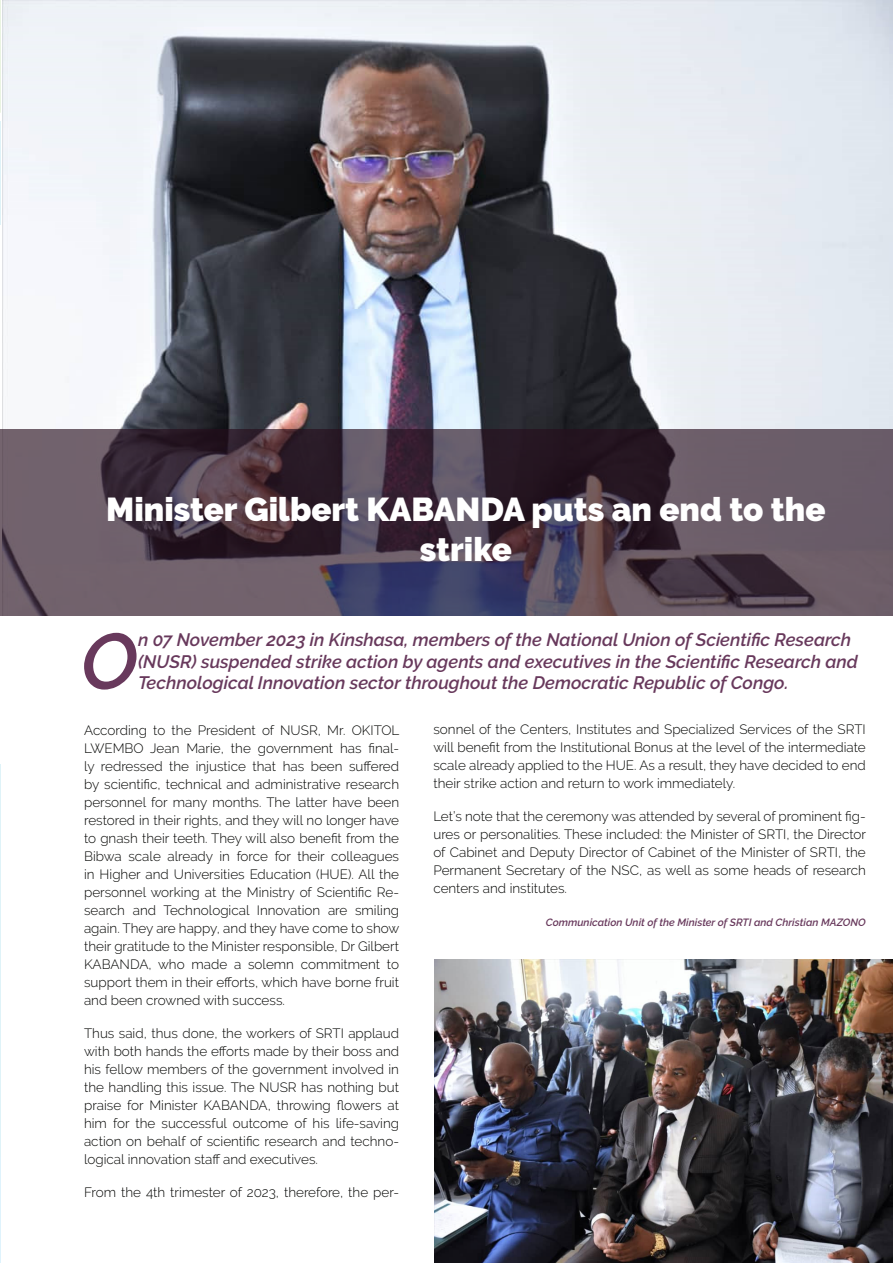
<style>
.page{position:relative;width:893px;height:1263px;background:#fff}
.page>*{position:absolute;margin:0;border:0;box-sizing:border-box;transform-origin:0 0}
.t1{font:italic 600 78.9px "Raleway";color:#68395c}
.t2{font:900 33px/39.6px "Raleway";color:#fff;text-align:center}
.t3{font:italic 600 18px/21.6px "Raleway";color:#68395c}
.t4{font:300 13.5px/18px "Raleway";color:#040503;text-align:justify}
.t5{font:italic 600 10.5px "Raleway";color:#68395c}
</style>
<div class="page">
<svg style="left:0;top:225px;width:6px;height:391px"></svg>
<hr style="left:0;top:1157px;width:1px;height:106px;background:#dff3fc">
<svg style="left:0;top:0;width:1px;height:113px"></svg>
<img style="left:3px;top:0;width:890px;height:429px">
<svg style="left:0;top:429px;width:893px;height:186px;background:#534553"></svg>
<img style="left:434px;top:960px;width:459px;height:303px">
<p class="t2" style="left:106px;top:490px;width:721px">Minister Gilbert KABANDA puts an end to the strike</p>
<p class="t1" style="left:81px;top:616px;width:59px">O</p>
<p class="t3" style="left:138px;top:629px;width:721px">n 07 November 2023 in Kinshasa, members of the National Union of Scientific Research (NUSR) suspended strike action by agents and executives in the Scientific Research and<br>Technological Innovation sector throughout the Democratic Republic of Congo.</p>
<p class="t4" style="left:84px;top:721px;width:317px">According to the President of NUSR, Mr. OKITOL LWEMBO Jean Marie, the government has final&shy;ly redressed the injustice that has been suffered by scientific, technical and administrative research personnel for many months. The latter have been restored in their rights, and they will no longer have to gnash their teeth. They will also benefit from the Bibwa scale already in force for their colleagues in Higher and Universities Education (HUE). All the personnel working at the Ministry of Scientific Re&shy;search and Technological Innovation are smiling again. They are happy, and they have come to show their gratitude to the Minister responsible, Dr Gilbert KABANDA, who made a solemn commitment to support them in their efforts, which have borne fruit and been crowned with success.</p>
<p class="t4" style="left:84px;top:1024px;width:317px">Thus said, thus done, the workers of SRTI applaud with both hands the efforts made by their boss and his fellow members of the government involved in the handling this issue. The NUSR has nothing but praise for Minister KABANDA, throwing flowers at him for the successful outcome of his life-saving action on behalf of scientific research and techno&shy;logical innovation staff and executives.</p>
<p class="t4" style="left:84px;top:1183px;width:317px">From the 4th trimester of 2023, therefore, the per-</p>
<p class="t4" style="left:433px;top:720px;width:434px">sonnel of the Centers, Institutes and Specialized Services of the SRTI will benefit from the Institutional Bonus at the level of the intermediate scale already applied to the HUE. As a result, they have decided to end their strike action and return to work immediately.</p>
<p class="t4" style="left:433px;top:807px;width:434px">Let’s note that the ceremony was attended by several of prominent fig&shy;ures or personalities. These included: the Minister of SRTI, the Director of Cabinet and Deputy Director of Cabinet of the Minister of SRTI, the Permanent Secretary of the NSC, as well as some heads of research centers and institutes.</p>
<p class="t5" style="left:546px;top:916px;width:321px">Communication Unit of the Minister of SRTI and Christian MAZONO</p>
</div>
